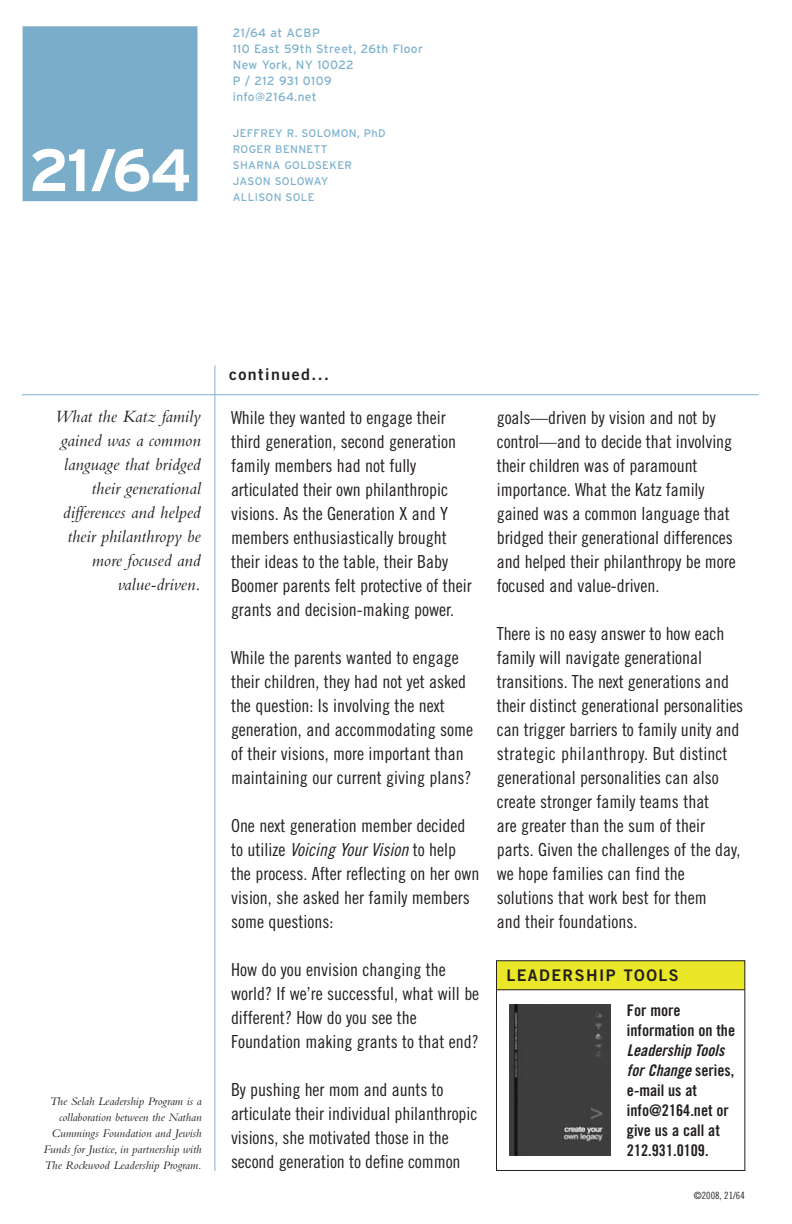
<style>
.page{position:relative;width:792px;height:1224px;background:#fff}
.page>*{position:absolute;margin:0;border:0;box-sizing:border-box;transform-origin:0 0}
.t1{font:18px/24px "Trade Gothic Cond Eighteen";color:#231f20}
.t2{font:italic 18px/24px "Bembo";color:#231f20;text-align:right}
.t3{font:18px "Trade Gothic Cond Eighteen Obl";color:#231f20}
.t4{font:16px/20px "Trade Gothic Bold Cond Twenty";color:#231f20}
.t5{font:16px/20px "Trade Gothic Bold Cond Twenty Obl";color:#231f20}
.t6{font:16px "Trade Gothic Bold Two";letter-spacing:.09em;color:#231f20}
.t7{font:italic 12px/16px "Bembo";color:#231f20;text-align:right}
.t8{font:12px/16px "Interstate";letter-spacing:.035em;color:#7db1cd}
.t9{font:11px/16px "Interstate";letter-spacing:.035em;color:#7db1cd}
.t10{font:10px "Trade Gothic Cond Eighteen";color:#231f20}
.s1{font-family:"Trade Gothic Cond Eighteen"}
.s2{font-family:"Trade Gothic Bold Cond Twenty"}
</style>
<div class="page">
<hr style="left:214px;top:365px;width:1px;height:806px;background:#7db1cd">
<svg style="left:23px;top:26px;width:174px;height:175px;background:#87b5ce"></svg>
<hr style="left:22px;top:394px;width:737px;height:1px;background:#7db1cd">
<div style="left:497px;top:961px;width:248px;height:28px;background:#e9e727"></div>
<div style="left:496px;top:960px;width:249px;height:211px;border:1px solid #231f20"></div>
<hr style="left:497px;top:989px;width:248px;height:1px;background:#231f20">
<img style="left:510px;top:1005px;width:100px;height:151px">
<p class="t8" style="left:233px;top:24px;width:192px">21/64 at ACBP<br>110 East 59th Street, 26th Floor<br>New York, NY 10022<br>P / 212 931 0109<br>info@2164.net</p>
<p class="t9" style="left:233px;top:125px;width:154px">JEFFREY R. SOLOMON, PhD<br>ROGER BENNETT<br>SHARNA GOLDSEKER<br>JASON SOLOWAY<br>ALLISON SOLE</p>
<p class="t2" style="left:55px;top:406px;width:147px">What the Katz family gained was a common language that bridged their generational differences and helped their philanthropy be more focused and value-driven.</p>
<p class="t7" style="left:43px;top:1095px;width:160px">The Selah Leadership Program is a collaboration between the Nathan Cummings Foundation and Jewish Funds for Justice, in partnership with The Rockwood Leadership Program.</p>
<p class="t6" style="left:229px;top:369px;width:102px">continued...</p>
<p class="t1" style="left:231px;top:407px;width:242px">While they wanted to engage their third generation, second generation family members had not fully articulated their own philanthropic visions. As the Generation X and Y members enthusiastically brought their ideas to the table, their Baby Boomer parents felt protective of their grants and decision-making power.</p>
<p class="t1" style="left:231px;top:647px;width:244px">While the parents wanted to engage their children, they had not yet asked the question: Is involving the next generation, and accommodating some of their visions, more important than maintaining our current giving plans?</p>
<p class="t1" style="left:231px;top:815px;width:236px">One next generation member decided</p>
<p class="t3" style="left:231px;top:843px;width:227px"><span class="s1">to utilize</span> Voicing Your Vision <span class="s1">to help</span></p>
<p class="t1" style="left:231px;top:863px;width:250px">the process. After reflecting on her own vision, she asked her family members some questions:</p>
<p class="t1" style="left:231px;top:959px;width:250px">How do you envision changing the world? If we’re successful, what will be different? How do you see the Foundation making grants to that end?</p>
<p class="t1" style="left:231px;top:1079px;width:248px">By pushing her mom and aunts to articulate their individual philanthropic visions, she motivated those in the second generation to define common</p>
<p class="t1" style="left:497px;top:407px;width:240px">goals—driven by vision and not by control—and to decide that involving their children was of paramount importance. What the Katz family gained was a common language that bridged their generational differences and helped their philanthropy be more focused and value-driven.</p>
<p class="t1" style="left:497px;top:623px;width:248px">There is no easy answer to how each family will navigate generational transitions. The next generations and their distinct generational personalities can trigger barriers to family unity and strategic philanthropy. But distinct generational personalities can also create stronger family teams that<br>are greater than the sum of their parts. Given the challenges of the day, we hope families can find the solutions that work best for them<br>and their foundations.</p>
<p class="t6" style="left:506px;top:970px;width:174px">LEADERSHIP TOOLS</p>
<p class="t4" style="left:627px;top:1002px;width:110px">For more information on the</p>
<p class="t5" style="left:627px;top:1042px;width:109px">Leadership Tools for Change <span class="s2">series,</span></p>
<p class="t4" style="left:627px;top:1082px;width:103px">e-mail us at info@2164.net or give us a call at<br>212.931.0109.</p>
<p class="t10" style="left:694px;top:1192px;width:52px">©2008, 21/64</p>
</div>
